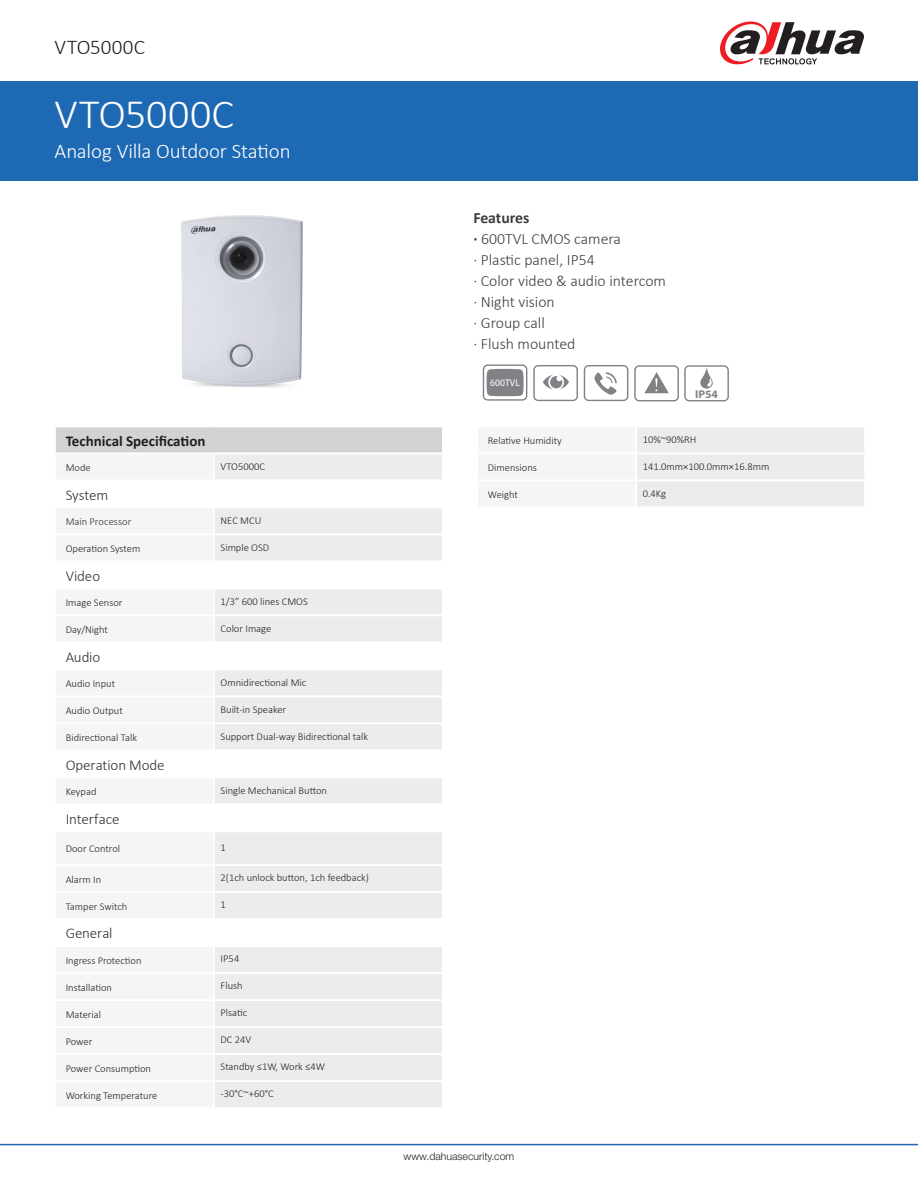
<style>
.page{position:relative;width:918px;height:1188px;background:#fff}
.page>*{position:absolute;margin:0;border:0;box-sizing:border-box;transform-origin:0 0}
.t1{font:300 42px "Calibri";letter-spacing:.005em;color:#fff}
.t2{font:300 21px "Calibri";letter-spacing:-.005em;color:#fff}
.t3{font:300 21px "Calibri";letter-spacing:.01em;color:#231f20}
.t4{font:300 15.75px "Calibri";color:#3e3e3f}
.t5{font:700 15.75px "Calibri";color:#3e3e3f}
.t6{font:300 15px "Calibri";letter-spacing:-.005em;color:#312f30}
.t7{font:700 15px "Calibri";color:#231f20}
.t8{font:700 11.25px "Myriad Pro";color:#808285}
.t9{font:300 10.5px "Calibri";color:#231f20}
.t10{font:300 10.5px "Helvetica Neue LT Std";color:#231f20}
.t11{font:300 10.5px "Calibri";letter-spacing:.005em;color:#312f30}
.t12{font:700 semi-condensed 9.75px "Myriad Pro";color:#fff}
.s1{font-weight:700}
</style>
<div class="page">
<div style="left:0;top:81px;width:918px;height:100px;background:#1e69b4"></div>
<hr style="left:0;top:1144px;width:918px;height:1px;background:#1e69b4">
<svg style="left:720px;top:22px;width:144px;height:42px"></svg>
<div style="left:55px;top:426px;width:388px;height:27px;background:#d1d2d4"></div>
<svg style="left:215px;top:454px;width:227px;height:160px"></svg>
<svg style="left:215px;top:616px;width:227px;height:356px;fill:#ececee"></svg>
<div style="left:215px;top:974px;width:227px;height:133px;background:#ececee"></div>
<hr style="left:54px;top:425px;width:160px;height:2px;background:#fff">
<hr style="left:214px;top:425px;width:230px;height:2px;background:#fff">
<hr style="left:214px;top:533px;width:230px;height:2px;background:#fff">
<hr style="left:214px;top:587px;width:230px;height:2px;background:#fff">
<hr style="left:214px;top:668px;width:230px;height:2px;background:#fff">
<hr style="left:214px;top:695px;width:230px;height:2px;background:#fff">
<hr style="left:214px;top:722px;width:230px;height:2px;background:#fff">
<hr style="left:214px;top:864px;width:230px;height:2px;background:#fff">
<hr style="left:214px;top:891px;width:230px;height:2px;background:#fff">
<hr style="left:214px;top:560px;width:230px;height:2px;background:#fff">
<hr style="left:214px;top:999px;width:230px;height:2px;background:#fff">
<hr style="left:214px;top:1026px;width:230px;height:2px;background:#fff">
<hr style="left:214px;top:1053px;width:230px;height:2px;background:#fff">
<hr style="left:214px;top:1080px;width:230px;height:2px;background:#fff">
<hr style="left:214px;top:749px;width:230px;height:2px;background:#fff">
<hr style="left:214px;top:776px;width:230px;height:2px;background:#fff">
<hr style="left:214px;top:803px;width:230px;height:2px;background:#fff">
<hr style="left:214px;top:830px;width:230px;height:2px;background:#fff">
<hr style="left:214px;top:479px;width:230px;height:2px;background:#fff">
<hr style="left:214px;top:506px;width:230px;height:2px;background:#fff">
<hr style="left:214px;top:641px;width:230px;height:2px;background:#fff">
<hr style="left:214px;top:918px;width:230px;height:2px;background:#fff">
<hr style="left:214px;top:945px;width:230px;height:2px;background:#fff">
<hr style="left:54px;top:427px;width:2px;height:25px;background:#fff">
<hr style="left:442px;top:427px;width:2px;height:25px;background:#fff">
<hr style="left:54px;top:452px;width:160px;height:2px;background:#fff">
<hr style="left:214px;top:452px;width:230px;height:2px;background:#fff">
<div style="left:477px;top:426px;width:159px;height:27px;background:#f5f5f6"></div>
<div style="left:636px;top:426px;width:229px;height:27px;background:#ececee"></div>
<div style="left:637px;top:454px;width:227px;height:52px;background:#ececee"></div>
<hr style="left:636px;top:479px;width:230px;height:2px;background:#fff">
<hr style="left:476px;top:425px;width:160px;height:2px;background:#fff">
<hr style="left:636px;top:425px;width:230px;height:2px;background:#fff">
<hr style="left:476px;top:452px;width:160px;height:2px;background:#fff">
<hr style="left:636px;top:452px;width:230px;height:2px;background:#fff">
<hr style="left:476px;top:427px;width:2px;height:25px;background:#fff">
<hr style="left:635px;top:427px;width:2px;height:25px;background:#fff">
<hr style="left:864px;top:427px;width:2px;height:25px;background:#fff">
<img style="left:181px;top:215px;width:122px;height:173px">
<svg style="left:533px;top:365px;width:45px;height:36px"></svg>
<svg style="left:634px;top:365px;width:95px;height:36px"></svg>
<svg style="left:483px;top:364px;width:44px;height:37px"></svg>
<svg style="left:584px;top:365px;width:44px;height:36px"></svg>
<p class="t3" style="left:55px;top:34px;width:92px">VTO5000C</p>
<p class="t1" style="left:55px;top:88px;width:181px">VTO5000C</p>
<p class="t2" style="left:55px;top:138px;width:238px">Analog Villa Outdoor Station</p>
<p class="t7" style="left:66px;top:431px;width:141px">Technical Specification</p>
<p class="t9" style="left:66px;top:461px;width:26px">Mode</p>
<p class="t9" style="left:221px;top:460px;width:46px">VTO5000C</p>
<p class="t6" style="left:66px;top:485px;width:44px">System</p>
<p class="t11" style="left:66px;top:515px;width:67px">Main Processor</p>
<p class="t9" style="left:221px;top:514px;width:42px">NEC MCU</p>
<p class="t9" style="left:66px;top:542px;width:76px">Operation System</p>
<p class="t9" style="left:221px;top:541px;width:50px">Simple OSD</p>
<p class="t6" style="left:66px;top:566px;width:36px">Video</p>
<p class="t9" style="left:66px;top:596px;width:58px">Image Sensor</p>
<p class="t9" style="left:221px;top:595px;width:89px">1/3” 600 lines CMOS</p>
<p class="t9" style="left:66px;top:623px;width:44px">Day/Night</p>
<p class="t9" style="left:221px;top:622px;width:52px">Color Image</p>
<p class="t6" style="left:66px;top:647px;width:36px">Audio</p>
<p class="t9" style="left:66px;top:677px;width:51px">Audio Input</p>
<p class="t9" style="left:221px;top:676px;width:87px">Omnidirectional Mic</p>
<p class="t9" style="left:66px;top:704px;width:59px">Audio Output</p>
<p class="t9" style="left:221px;top:703px;width:67px">Built-in Speaker</p>
<p class="t9" style="left:66px;top:731px;width:73px">Bidirectional Talk</p>
<p class="t9" style="left:221px;top:730px;width:149px">Support Dual-way Bidirectional talk</p>
<p class="t6" style="left:66px;top:755px;width:100px">Operation Mode</p>
<p class="t9" style="left:66px;top:785px;width:32px">Keypad</p>
<p class="t9" style="left:221px;top:784px;width:108px">Single Mechanical Button</p>
<p class="t6" style="left:66px;top:809px;width:55px">Interface</p>
<p class="t9" style="left:66px;top:842px;width:56px">Door Control</p>
<p class="t9" style="left:221px;top:841px;width:7px">1</p>
<p class="t9" style="left:66px;top:873px;width:37px">Alarm In</p>
<p class="t9" style="left:221px;top:871px;width:150px">2(1ch unlock button, 1ch feedback)</p>
<p class="t9" style="left:66px;top:900px;width:63px">Tamper Switch</p>
<p class="t9" style="left:221px;top:898px;width:7px">1</p>
<p class="t6" style="left:66px;top:924px;width:48px">General</p>
<p class="t9" style="left:66px;top:954px;width:77px">Ingress Protection</p>
<p class="t9" style="left:221px;top:952px;width:20px">IP54</p>
<p class="t9" style="left:66px;top:981px;width:48px">Installation</p>
<p class="t9" style="left:221px;top:979px;width:24px">Flush</p>
<p class="t9" style="left:66px;top:1008px;width:37px">Material</p>
<p class="t9" style="left:221px;top:1006px;width:28px">Plsatic</p>
<p class="t9" style="left:66px;top:1035px;width:28px">Power</p>
<p class="t9" style="left:221px;top:1033px;width:32px">DC 24V</p>
<p class="t9" style="left:66px;top:1062px;width:87px">Power Consumption</p>
<p class="t9" style="left:221px;top:1060px;width:106px">Standby ≤1W, Work ≤4W</p>
<p class="t9" style="left:66px;top:1089px;width:93px">Working Temperature</p>
<p class="t9" style="left:221px;top:1087px;width:55px">﹣30°C~+60°C</p>
<p class="t5" style="left:473px;top:207px;width:58px">Features</p>
<p class="t4" style="left:473px;top:229px;width:149px"><span class="s1">·</span> 600TVL CMOS camera</p>
<p class="t4" style="left:473px;top:250px;width:123px">· Plastic panel, IP54</p>
<p class="t4" style="left:473px;top:271px;width:194px">· Color video &amp; audio intercom</p>
<p class="t4" style="left:473px;top:292px;width:83px">· Night vision</p>
<p class="t4" style="left:473px;top:313px;width:73px">· Group call</p>
<p class="t4" style="left:473px;top:334px;width:104px">· Flush mounted</p>
<p class="t12" style="left:490px;top:377px;width:31px">600TVL</p>
<p class="t8" style="left:695px;top:387px;width:24px">IP54</p>
<p class="t9" style="left:488px;top:434px;width:75px">Relative Humidity</p>
<p class="t9" style="left:643px;top:433px;width:55px">10%~90%RH</p>
<p class="t9" style="left:488px;top:461px;width:51px">Dimensions</p>
<p class="t9" style="left:643px;top:460px;width:128px">141.0mm×100.0mm×16.8mm</p>
<p class="t9" style="left:488px;top:488px;width:32px">Weight</p>
<p class="t9" style="left:643px;top:487px;width:25px">0.4Kg</p>
<p class="t10" style="left:404px;top:1150px;width:112px">www.dahuasecurity.com</p>
</div>
